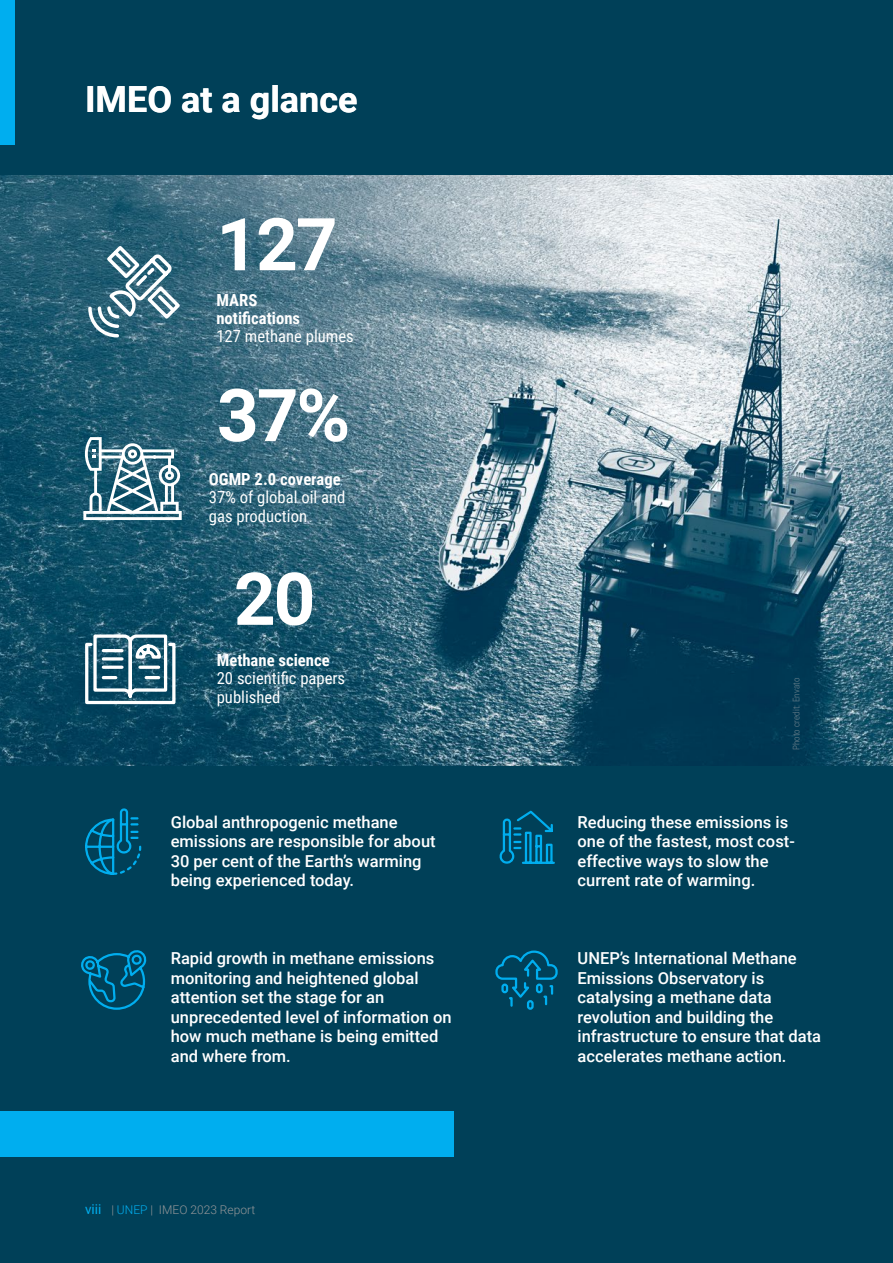
<style>
.page{position:relative;width:893px;height:1263px;background:#004058}
.page>*{position:absolute;margin:0;border:0;box-sizing:border-box;transform-origin:0 0}
.t1{font:700 73.05px "Roboto";letter-spacing:-.03em;color:#fff}
.Chapter_title{font:700 36px "Roboto";color:#fff}
.t2{font:16.65px/18.3px "Roboto Condensed";color:#fff}
.t3{font:700 16.65px "Roboto Condensed";color:#fff}
._1_-_Section_heading{font:500 16.5px/19.5px "Roboto";color:#fff}
.t4{font:13.5px "Roboto";color:#00aeef}
.t5{font:300 12px "Roboto";color:#939598}
.Heading3{font:300 9px "Roboto Condensed";letter-spacing:.015em;color:#738690}
.s1{color:#00aeef}
</style>
<div class="page">
<div style="left:0;top:0;width:14px;height:144px;background:#00aeef"></div>
<div style="left:0;top:1111px;width:453px;height:46px;background:#00aeef"></div>
<img style="left:0;top:176px;width:893px;height:589px">
<svg style="left:85px;top:808px;width:57px;height:67px"></svg>
<svg style="left:500px;top:810px;width:55px;height:54px"></svg>
<svg style="left:495px;top:950px;width:63px;height:60px"></svg>
<svg style="left:81px;top:950px;width:66px;height:60px"></svg>
<svg style="left:86px;top:243px;width:97px;height:96px;background:#548091"></svg>
<svg style="left:83px;top:437px;width:99px;height:83px"></svg>
<svg style="left:83px;top:633px;width:94px;height:73px"></svg>
<p class="Chapter_title" style="left:85px;top:74px;width:274px">IMEO at a glance</p>
<p class="t1" style="left:216px;top:193px;width:123px">127</p>
<p class="t3" style="left:216px;top:288px;width:42px">MARS</p>
<p class="t3" style="left:216px;top:306px;width:85px">notifications</p>
<p class="t2" style="left:216px;top:327px;width:139px">127 methane plumes</p>
<p class="t1" style="left:217px;top:364px;width:135px">37%</p>
<p class="t3" style="left:209px;top:467px;width:133px">OGMP 2.0 coverage</p>
<p class="t2" style="left:209px;top:488px;width:138px">37% of global oil and gas production</p>
<p class="t1" style="left:234px;top:548px;width:83px">20</p>
<p class="t3" style="left:217px;top:648px;width:114px">Methane science</p>
<p class="t2" style="left:217px;top:669px;width:130px">20 scientific papers published</p>
<p class="Heading3" style="left:790px;top:750px;width:74px;rotate:-90deg">Photo credit: Envato</p>
<p class="_1_-_Section_heading" style="left:171px;top:812px;width:266px">Global anthropogenic methane emissions are responsible for about<br>30 per cent of the Earth’s warming being experienced today.</p>
<p class="_1_-_Section_heading" style="left:578px;top:812px;width:219px">Reducing these emissions is one of the fastest, most cost&shy;effective ways to slow the current rate of warming.</p>
<p class="_1_-_Section_heading" style="left:171px;top:948px;width:282px">Rapid growth in methane emissions monitoring and heightened global attention set the stage for an unprecedented level of information on how much methane is being emitted and where from.</p>
<p class="_1_-_Section_heading" style="left:578px;top:948px;width:245px">UNEP’s International Methane<br>Emissions Observatory is catalysing a methane data revolution and building the infrastructure to ensure that data accelerates methane action.</p>
<p class="t4" style="left:85px;top:1199px;width:18px">viii</p>
<p class="t5" style="left:111px;top:1201px;width:145px">| <span class="s1">UNEP</span> | IMEO 2023 Report</p>
</div>
